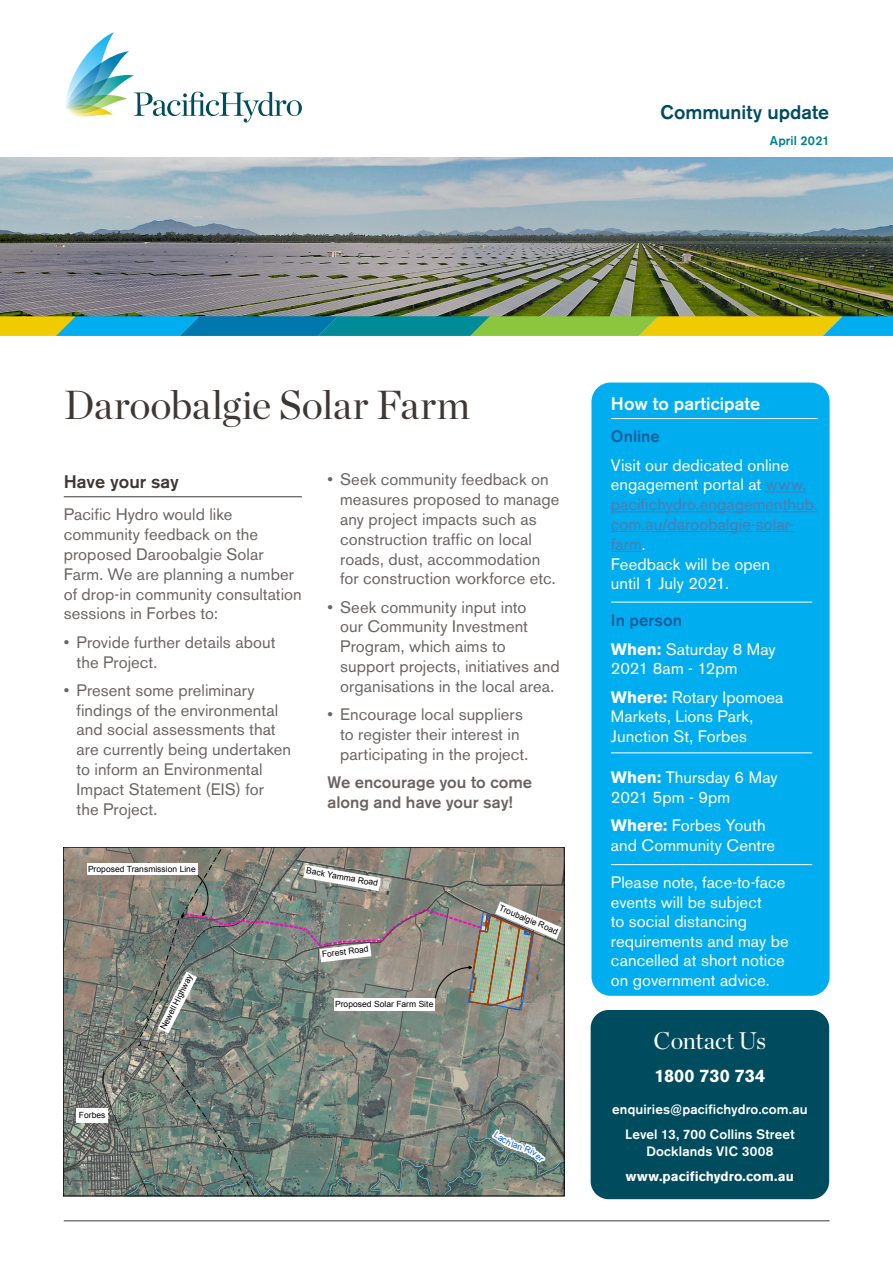
<style>
.page{position:relative;width:893px;height:1263px;background:#fff}
.page>*{position:absolute;margin:0;border:0;box-sizing:border-box;transform-origin:0 0}
.Page_Title{font:40.5px "Chronicle Display";letter-spacing:-.01em;color:#3e3835}
.Page_Heading{font:24px "Chronicle Display";letter-spacing:-.01em;color:#fff}
.Callout_Box{font:500 19.5px "Akzidenz Grotesk BE";color:#004c5f}
.Heading{font:500 18px "Akzidenz Grotesk BE";color:#fff}
.Heading-2{font:500 18px "Akzidenz Grotesk BE";color:#3e3835}
.Body_K{font:700 18px "Akzidenz Grotesk BE";letter-spacing:.005em;color:#fff}
.Body_K-2{font:16.5px/19.8px "Akzidenz Grotesk BE";letter-spacing:.005em;color:#6a6562}
.Body_K-3{font:16.5px/19.8px "Akzidenz Grotesk BE";letter-spacing:.005em;color:#fff}
.Body_K-4{font:500 16.5px/19.8px "Akzidenz Grotesk BE";color:#6a6562}
.Body_K-5{font:500 16.5px "Akzidenz Grotesk BE";letter-spacing:.005em;color:#175d9e}
.Body_K-6{font:500 13.5px/16.5px "Akzidenz Grotesk BE";letter-spacing:.015em;color:#fff;text-align:center}
.Blue_Callout{font:500 13.5px "Akzidenz Grotesk BE";letter-spacing:.015em;color:#fff}
.Body_K-7{font:700 13.5px "Akzidenz Grotesk BE";letter-spacing:.005em;color:#fff}
.Disclaimer_Footer{font:500 12.75px "Akzidenz Grotesk BE";letter-spacing:.015em;color:#00818d}
.t1{font:8.55px "Arial";color:#000}
.s1{color:#5678b0}
.s2{font-weight:700}
</style>
<div class="page">
<img style="left:0;top:157px;width:893px;height:159px">
<div style="left:591px;top:382px;width:239px;height:614px;background:#00aeef;border-radius:19px"></div>
<svg style="left:0;top:316px;width:893px;height:20px;background:#5dab72"></svg>
<hr style="left:64px;top:496px;width:238px;height:1px;background:#3e3835">
<svg style="left:65px;top:32px;width:237px;height:91px"></svg>
<hr style="left:611px;top:418px;width:207px;height:1px;background:#fff">
<hr style="left:766px;top:492px;width:40px;height:1px;background:#5678b0">
<hr style="left:611px;top:511px;width:207px;height:1px;background:#5678b0">
<hr style="left:611px;top:531px;width:183px;height:1px;background:#5678b0">
<hr style="left:611px;top:551px;width:31px;height:1px;background:#5678b0">
<div style="left:591px;top:1010px;width:238px;height:189px;background:#004c5f;border-radius:18px"></div>
<hr style="left:64px;top:1220px;width:766px;height:1px;background:#3e3835">
<hr style="left:611px;top:752px;width:201px;height:1px;background:#fff">
<hr style="left:611px;top:864px;width:201px;height:1px;background:#fff">
<hr style="left:611px;top:602px;width:201px;height:1px;background:#fff">
<svg style="left:64px;top:848px;width:500px;height:349px;background:#838980"></svg>
<p class="Callout_Box" style="left:660px;top:100px;width:170px">Community update</p>
<p class="Disclaimer_Footer" style="left:770px;top:133px;width:61px">April 2021</p>
<p class="Page_Title" style="left:64px;top:374px;width:408px">Daroobalgie Solar Farm</p>
<p class="Heading-2" style="left:64px;top:471px;width:117px">Have your say</p>
<p class="Body_K-2" style="left:64px;top:505px;width:240px">Pacific Hydro would like community feedback on the proposed Daroobalgie Solar<br>Farm. We are planning a number of drop-in community consultation sessions in Forbes to:</p>
<p class="Body_K-2" style="left:77px;top:632px;width:200px;text-indent:-13px">• Provide further details about the Project.</p>
<p class="Body_K-2" style="left:77px;top:680px;width:216px;text-indent:-13px">• Present some preliminary findings of the environmental and social assessments that are currently being undertaken to inform an Environmental<br>Impact Statement (EIS) for<br>the Project.</p>
<p class="Body_K-2" style="left:340px;top:470px;width:221px;text-indent:-13px">• Seek community feedback on measures proposed to manage any project impacts such as construction traffic on local roads, dust, accommodation for construction workforce etc.</p>
<p class="Body_K-2" style="left:340px;top:597px;width:221px;text-indent:-13px">• Seek community input into<br>our Community Investment<br>Program, which aims to support projects, initiatives and organisations in the local area.</p>
<p class="Body_K-2" style="left:340px;top:704px;width:190px;text-indent:-13px">• Encourage local suppliers to register their interest in participating in the project.</p>
<p class="Body_K-4" style="left:327px;top:772px;width:206px">We encourage you to come along and have your say!</p>
<p class="t1" style="left:88px;top:863px;width:109px">Proposed Transmission Line</p>
<p class="t1" style="left:79px;top:1109px;width:28px">Forbes</p>
<p class="t1" style="left:157px;top:1026px;width:62px;rotate:-63deg">Newell Highway</p>
<p class="t1" style="left:307px;top:865px;width:74px;rotate:10deg">Back Yamma Road</p>
<p class="t1" style="left:321px;top:948px;width:48px;rotate:-7deg">Forest Road</p>
<p class="t1" style="left:335px;top:998px;width:100px">Proposed Solar Farm Site</p>
<p class="t1" style="left:502px;top:902px;width:64px;rotate:23deg">Troubalgie Road</p>
<p class="Heading" style="left:611px;top:392px;width:151px">How to participate</p>
<p class="Body_K-5" style="left:611px;top:426px;width:50px">Online</p>
<p class="Body_K-3" style="left:611px;top:455px;width:208px">Visit our dedicated online engagement portal at <span class="s1">www. pacifichydro.engagementhub. com.au/daroobalgie-solar&shy;farm</span>.<br>Feedback will be open<br>until 1 July 2021.</p>
<p class="Body_K-5" style="left:611px;top:610px;width:73px">In person</p>
<p class="Body_K-3" style="left:611px;top:639px;width:166px"><span class="s2">When:</span> Saturday 8 May<br>2021 8am - 12pm</p>
<p class="Body_K-3" style="left:611px;top:687px;width:174px"><span class="s2">Where:</span> Rotary Ipomoea<br>Markets, Lions Park,<br>Junction St, Forbes</p>
<p class="Body_K-3" style="left:611px;top:768px;width:168px"><span class="s2">When:</span> Thursday 6 May<br>2021 5pm - 9pm</p>
<p class="Body_K-3" style="left:611px;top:816px;width:166px"><span class="s2">Where:</span> Forbes Youth and Community Centre</p>
<p class="Body_K-3" style="left:611px;top:873px;width:179px">Please note, face-to-face events will be subject<br>to social distancing requirements and may be cancelled at short notice on government advice.</p>
<p class="Page_Heading" style="left:654px;top:1022px;width:114px">Contact Us</p>
<p class="Body_K" style="left:655px;top:1065px;width:112px">1800 730 734</p>
<p class="Blue_Callout" style="left:612px;top:1101px;width:197px">enquiries@pacifichydro.com.au</p>
<p class="Body_K-6" style="left:625px;top:1126px;width:171px">Level 13, 700 Collins Street<br>Docklands VIC 3008</p>
<p class="Body_K-7" style="left:626px;top:1168px;width:169px">www.pacifichydro.com.au</p>
</div>
